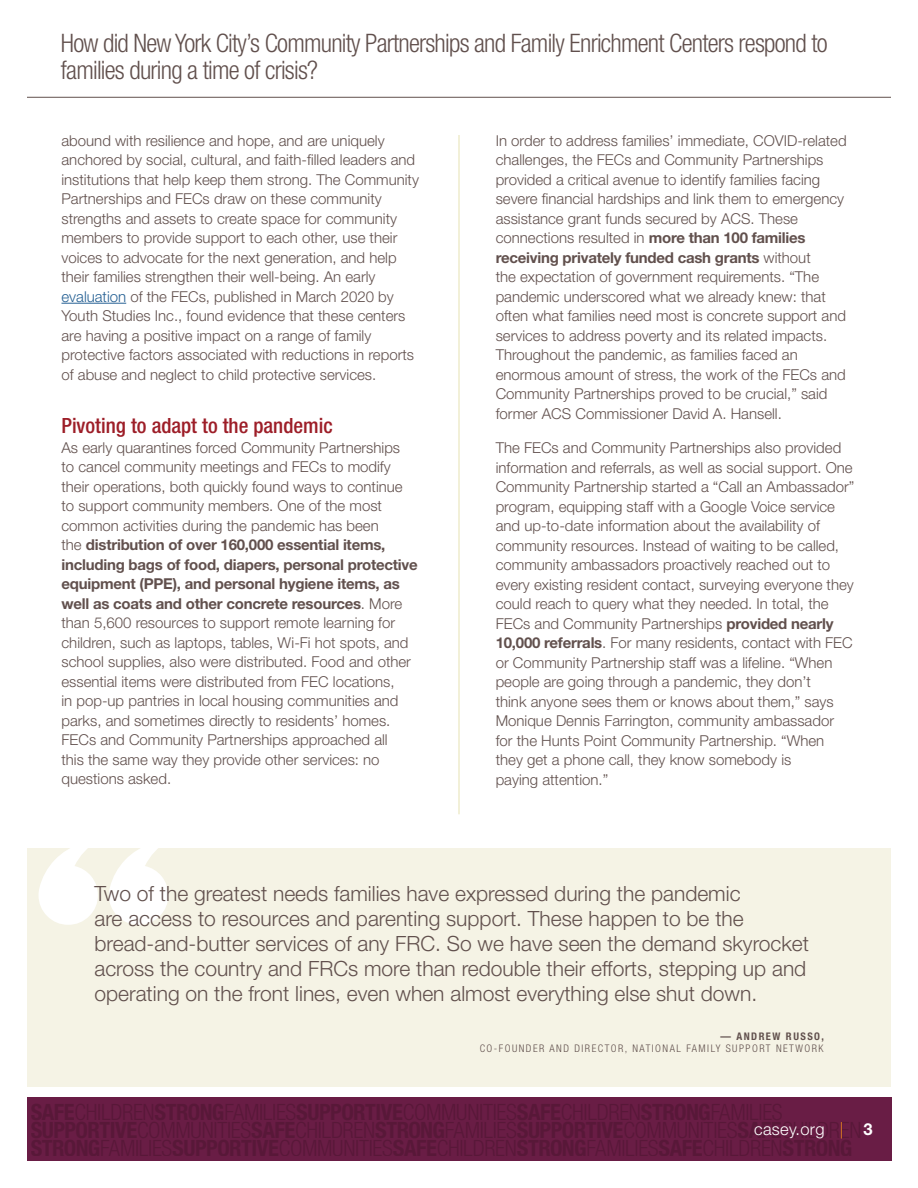
<style>
.page{position:relative;width:918px;height:1188px;background:#fff}
.page>*{position:absolute;margin:0;border:0;box-sizing:border-box;transform-origin:0 0}
.t1{font:300 condensed 25.5px/27px "Helvetica Neue LT Std";letter-spacing:-.03em;color:#61504d}
.box_body{font:300 21px/25.2px "Helvetica Neue LT Std";color:#61504d}
.Head_2{font:500 condensed 21px "Helvetica Neue LT Std";color:#9d1e28}
.t2{font:300 16.5px "Helvetica Neue LT Std";letter-spacing:.02em;color:#fff}
.body{font:300 15px/19.5px "Helvetica Neue LT Std";color:#61504d}
.body-2{font:300 condensed 10.5px "Helvetica Neue LT Std";letter-spacing:.14em;color:#61504d}
.body-3{font:700 condensed 10.5px "Helvetica Neue LT Std";letter-spacing:.14em;color:#61504d}
.s1{color:#266194}
.s2{font-weight:700}
.s3{color:#f28a20}
</style>
<div class="page">
<div style="left:27px;top:1098px;width:864px;height:63px;background:#691d45"></div>
<hr style="left:27px;top:97px;width:864px;height:1px;background:#61504d">
<hr style="left:62px;top:303px;width:64px;height:1px;background:#266194">
<hr style="left:459px;top:135px;width:1px;height:679px;background:#e6e2b2">
<div style="left:27px;top:848px;width:864px;height:239px;background:#f5f3e5"></div>
<svg style="left:39px;top:848px;width:129px;height:77px"></svg>
<h1 class="t1" style="left:61px;top:30px;width:768px">How did New York City’s Community Partnerships and Family Enrichment Centers respond to families during a time of crisis?</h1>
<p class="body" style="left:62px;top:130px;width:359px">abound with resilience and hope, and are uniquely anchored by social, cultural, and faith-filled leaders and institutions that help keep them strong. The Community Partnerships and FECs draw on these community strengths and assets to create space for community members to provide support to each other, use their voices to advocate for the next generation, and help their families strengthen their well-being. An early <span class="s1">evaluation</span> of the FECs, published in March 2020 by Youth Studies Inc., found evidence that these centers are having a positive impact on a range of family protective factors associated with reductions in reports of abuse and neglect to child protective services.</p>
<p class="Head_2" style="left:62px;top:413px;width:273px">Pivoting to adapt to the pandemic</p>
<p class="body" style="left:62px;top:438px;width:358px">As early quarantines forced Community Partnerships<br>to cancel community meetings and FECs to modify their operations, both quickly found ways to continue to support community members. One of the most common activities during the pandemic has been<br>the <span class="s2">distribution of over 160,000 essential items, including bags of food, diapers, personal protective equipment (PPE), and personal hygiene items, as well as coats and other concrete resources</span>. More than 5,600 resources to support remote learning for children, such as laptops, tables, Wi-Fi hot spots, and school supplies, also were distributed. Food and other essential items were distributed from FEC locations,<br>in pop-up pantries in local housing communities and parks, and sometimes directly to residents’ homes.<br>FECs and Community Partnerships approached all<br>this the same way they provide other services: no questions asked.</p>
<p class="body" style="left:496px;top:130px;width:352px">In order to address families’ immediate, COVID-related challenges, the FECs and Community Partnerships provided a critical avenue to identify families facing severe financial hardships and link them to emergency assistance grant funds secured by ACS. These connections resulted in <span class="s2">more than 100 families receiving privately funded cash grants</span> without<br>the expectation of government requirements. “The pandemic underscored what we already knew: that often what families need most is concrete support and services to address poverty and its related impacts.<br>Throughout the pandemic, as families faced an enormous amount of stress, the work of the FECs and Community Partnerships proved to be crucial,” said former ACS Commissioner David A. Hansell.</p>
<p class="body" style="left:496px;top:438px;width:360px">The FECs and Community Partnerships also provided information and referrals, as well as social support. One Community Partnership started a “Call an Ambassador” program, equipping staff with a Google Voice service and up-to-date information about the availability of community resources. Instead of waiting to be called, community ambassadors proactively reached out to every existing resident contact, surveying everyone they could reach to query what they needed. In total, the FECs and Community Partnerships <span class="s2">provided nearly 10,000 referrals</span>. For many residents, contact with FEC or Community Partnership staff was a lifeline. “When people are going through a pandemic, they don’t<br>think anyone sees them or knows about them,” says Monique Dennis Farrington, community ambassador for the Hunts Point Community Partnership. “When they get a phone call, they know somebody is<br>paying attention.”</p>
<p class="box_body" style="left:94px;top:880px;width:716px">Two of the greatest needs families have expressed during the pandemic<br>are access to resources and parenting support. These happen to be the bread-and-butter services of any FRC. So we have seen the demand skyrocket across the country and FRCs more than redouble their efforts, stepping up and operating on the front lines, even when almost everything else shut down.</p>
<p class="body-3" style="left:720px;top:1030px;width:105px">— ANDREW RUSSO,</p>
<p class="body-2" style="left:480px;top:1042px;width:345px">CO-FOUNDER AND DIRECTOR, NATIONAL FAMILY SUPPORT NETWORK</p>
<p class="t2" style="left:754px;top:1119px;width:120px">casey.org <span class="s3">|</span> <span class="s2">3</span></p>
</div>
